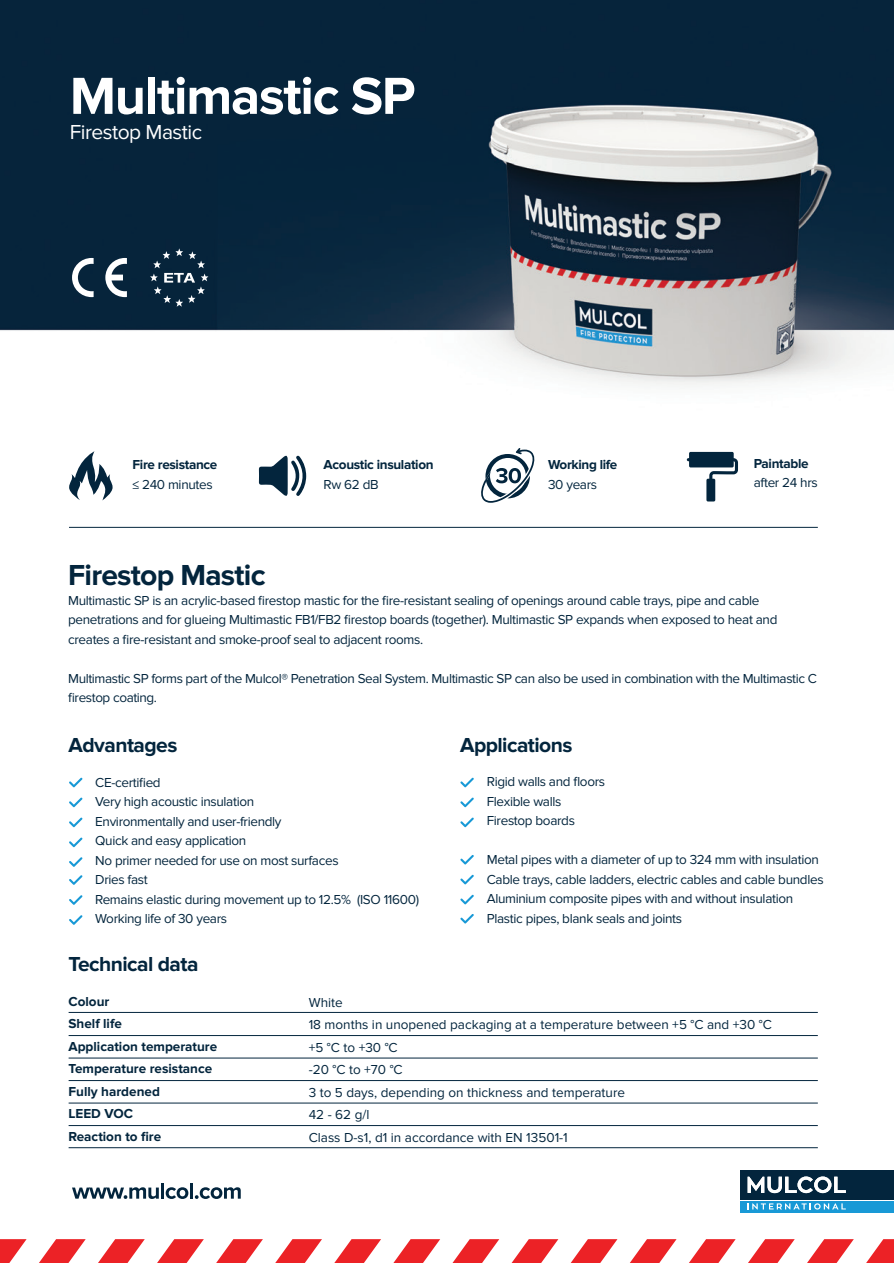
<style>
.page{position:relative;width:894px;height:1263px;background:#fff}
.page>*{position:absolute;margin:0;border:0;box-sizing:border-box;transform-origin:0 0}
.t1{font:700 54px "Proxima Nova";letter-spacing:-.025em;color:#fff}
.t2{font:700 30px "Proxima Nova";letter-spacing:-.025em;color:#03253d}
.t3{font:700 21px "Proxima Nova";letter-spacing:-.025em;color:#03253d}
.t4{font:21px "Proxima Nova";letter-spacing:-.025em;color:#fff}
.t5{font:13.5px/19.5px "Proxima Nova";letter-spacing:-.025em;color:#03253d}
.t6{font:13.5px/22.5px "Proxima Nova";color:#03253d}
.t7{font:700 13.5px/22.5px "Proxima Nova";color:#03253d}
.t8{font:700 13.5px "Proxima Nova";letter-spacing:-.025em;color:#03253d}
</style>
<div class="page">
<img style="left:0;top:0;width:893px;height:1213px">
<svg style="left:72px;top:258px;width:55px;height:39px"></svg>
<svg style="left:150px;top:248px;width:58px;height:59px"></svg>
<div style="left:740px;top:1170px;width:153px;height:29px;background:#03253d"></div>
<div style="left:740px;top:1201px;width:153px;height:11px;background:#1899d6"></div>
<svg style="left:747px;top:1176px;width:98px;height:17px"></svg>
<svg style="left:747px;top:1203px;width:98px;height:6px"></svg>
<svg style="left:0;top:1239px;width:893px;height:24px"></svg>
<svg style="left:72px;top:1187px;width:87px;height:12px"></svg>
<hr style="left:161px;top:1183px;width:3px;height:16px;background:#03253d">
<svg style="left:166px;top:1187px;width:22px;height:12px"></svg>
<hr style="left:190px;top:1183px;width:3px;height:16px;background:#03253d">
<svg style="left:195px;top:1187px;width:45px;height:12px"></svg>
<svg style="left:69px;top:451px;width:44px;height:49px"></svg>
<svg style="left:259px;top:455px;width:47px;height:42px"></svg>
<svg style="left:686px;top:452px;width:51px;height:49px"></svg>
<svg style="left:480px;top:448px;width:55px;height:55px"></svg>
<hr style="left:69px;top:527px;width:748px;height:1px;background:#03253d">
<svg style="left:460px;top:778px;width:13px;height:9px"></svg>
<svg style="left:460px;top:797px;width:13px;height:10px"></svg>
<svg style="left:460px;top:817px;width:13px;height:10px"></svg>
<svg style="left:460px;top:855px;width:13px;height:9px"></svg>
<svg style="left:460px;top:875px;width:13px;height:9px"></svg>
<svg style="left:460px;top:895px;width:13px;height:9px"></svg>
<svg style="left:460px;top:914px;width:13px;height:9px"></svg>
<svg style="left:69px;top:778px;width:13px;height:9px"></svg>
<svg style="left:69px;top:797px;width:13px;height:10px"></svg>
<svg style="left:69px;top:817px;width:13px;height:10px"></svg>
<svg style="left:69px;top:837px;width:13px;height:10px"></svg>
<svg style="left:69px;top:857px;width:13px;height:10px"></svg>
<svg style="left:69px;top:875px;width:13px;height:10px"></svg>
<svg style="left:69px;top:895px;width:13px;height:10px"></svg>
<svg style="left:69px;top:915px;width:13px;height:10px"></svg>
<hr style="left:69px;top:1012px;width:748px;height:1px;background:#03253d">
<hr style="left:69px;top:1035px;width:748px;height:1px;background:#03253d">
<hr style="left:69px;top:1058px;width:748px;height:1px;background:#03253d">
<hr style="left:69px;top:1080px;width:748px;height:1px;background:#03253d">
<hr style="left:69px;top:1103px;width:748px;height:1px;background:#03253d">
<hr style="left:69px;top:1125px;width:748px;height:1px;background:#03253d">
<hr style="left:69px;top:1147px;width:748px;height:1px;background:#03253d">
<h1 class="t1" style="left:70px;top:65px;width:347px">Multimastic SP</h1>
<h3 class="t4" style="left:70px;top:120px;width:134px">Firestop Mastic</h3>
<p class="t8" style="left:132px;top:457px;width:86px">Fire resistance</p>
<p class="t5" style="left:132px;top:474px;width:82px">≤ 240 minutes</p>
<p class="t8" style="left:323px;top:457px;width:111px">Acoustic insulation</p>
<p class="t5" style="left:323px;top:474px;width:56px">Rw 62 dB</p>
<p class="t8" style="left:548px;top:457px;width:71px">Working life</p>
<p class="t5" style="left:548px;top:474px;width:50px">30 years</p>
<p class="t8" style="left:753px;top:455px;width:56px">Paintable</p>
<p class="t5" style="left:753px;top:473px;width:65px">after 24 hrs</p>
<h2 class="t2" style="left:68px;top:558px;width:199px">Firestop Mastic</h2>
<p class="t5" style="left:68px;top:591px;width:710px">Multimastic SP is an acrylic-based firestop mastic for the fire-resistant sealing of openings around cable trays, pipe and cable penetrations and for glueing Multimastic FB1/FB2 firestop boards (together). Multimastic SP expands when exposed to heat and creates a fire-resistant and smoke-proof seal to adjacent rooms.</p>
<p class="t5" style="left:68px;top:669px;width:749px">Multimastic SP forms part of the Mulcol® Penetration Seal System. Multimastic SP can also be used in combination with the Multimastic C firestop coating.</p>
<h3 class="t3" style="left:460px;top:733px;width:114px">Applications</h3>
<p class="t5" style="left:486px;top:772px;width:120px">Rigid walls and floors<br>Flexible walls<br>Firestop boards</p>
<p class="t5" style="left:486px;top:850px;width:338px">Metal pipes with a diameter of up to 324 mm with insulation Cable trays, cable ladders, electric cables and cable bundles Aluminium composite pipes with and without insulation Plastic pipes, blank seals and joints</p>
<h3 class="t3" style="left:69px;top:733px;width:110px">Advantages</h3>
<p class="t5" style="left:95px;top:772px;width:325px">CE-certified<br>Very high acoustic insulation<br>Environmentally and user-friendly<br>Quick and easy application<br>No primer needed for use on most surfaces<br>Dries fast<br>Remains elastic during movement up to 12.5% (ISO 11600)<br>Working life of 30 years</p>
<h3 class="t3" style="left:68px;top:952px;width:131px">Technical data</h3>
<p class="t7" style="left:68px;top:990px;width:150px">Colour<br>Shelf life<br>Application temperature<br>Temperature resistance<br>Fully hardened<br>LEED VOC<br>Reaction to fire</p>
<p class="t6" style="left:308px;top:991px;width:464px">White<br>18 months in unopened packaging at a temperature between +5 °C and +30 °C +5 °C to +30 °C<br>-20 °C to +70 °C<br>3 to 5 days, depending on thickness and temperature<br>42 - 62 g/l<br>Class D-s1, d1 in accordance with EN 13501-1</p>
</div>
